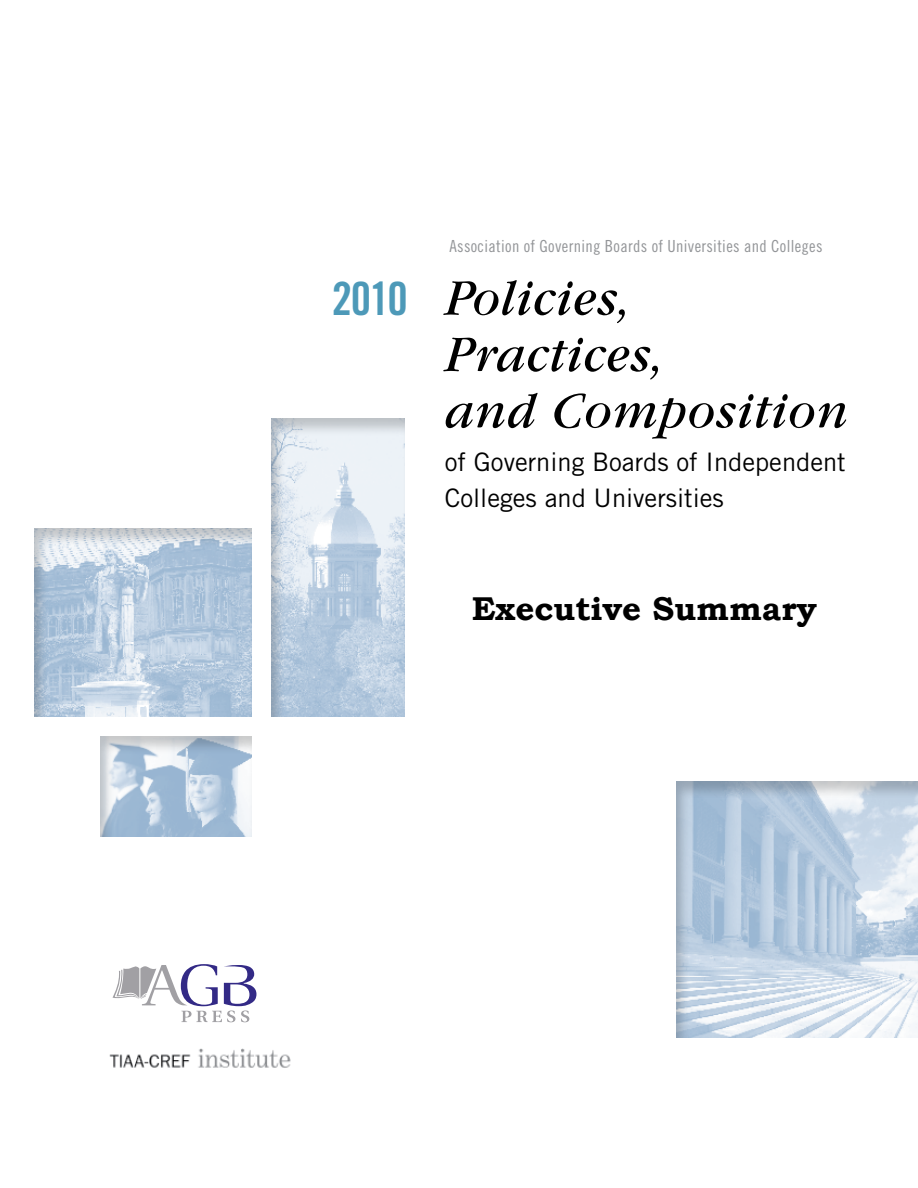
<style>
.page{position:relative;width:918px;height:1188px;background:#fff}
.page>*{position:absolute;margin:0;border:0;box-sizing:border-box;transform-origin:0 0}
.t1{font:italic 53.1px/56.4px "Garamond";letter-spacing:.02em;color:#000;scale:.96 1}
.t2{font:700 33px "Bookman Old Style";color:#000}
.t3{font:25.5px/36px "Trade Gothic";color:#000}
.t4{font:16.65px "Trade Gothic Cond Eighteen";letter-spacing:.02em;color:#939598}
.s1{font-family:"Trade Gothic Bold Cond Twenty";font-style:normal;font-size:45.9px;color:#006d9a}
</style>
<div class="page">
<div style="left:3px;top:529px;width:250px;height:189px;background:#000;opacity:.2"></div>
<div style="left:270px;top:418px;width:137px;height:300px;background:#000;opacity:.2"></div>
<div style="left:100px;top:734px;width:153px;height:104px;background:#000;opacity:.2"></div>
<div style="left:675px;top:780px;width:243px;height:259px;background:#000;opacity:.2"></div>
<img style="left:109px;top:1048px;width:182px;height:20px">
<svg style="left:113px;top:964px;width:143px;height:58px"></svg>
<p class="t4" style="left:449px;top:236px;width:375px">Association of Governing Boards of Universities and Colleges</p>
<p class="t1" style="left:445px;top:271px;width:421px;text-indent:-113px"><span class="s1">2010</span> Policies,<br>Practices,<br>and Composition</p>
<p class="t3" style="left:445px;top:443px;width:402px">of Governing Boards of Independent<br>Colleges and Universities</p>
<p class="t2" style="left:472px;top:584px;width:347px">Executive Summary</p>
</div>
